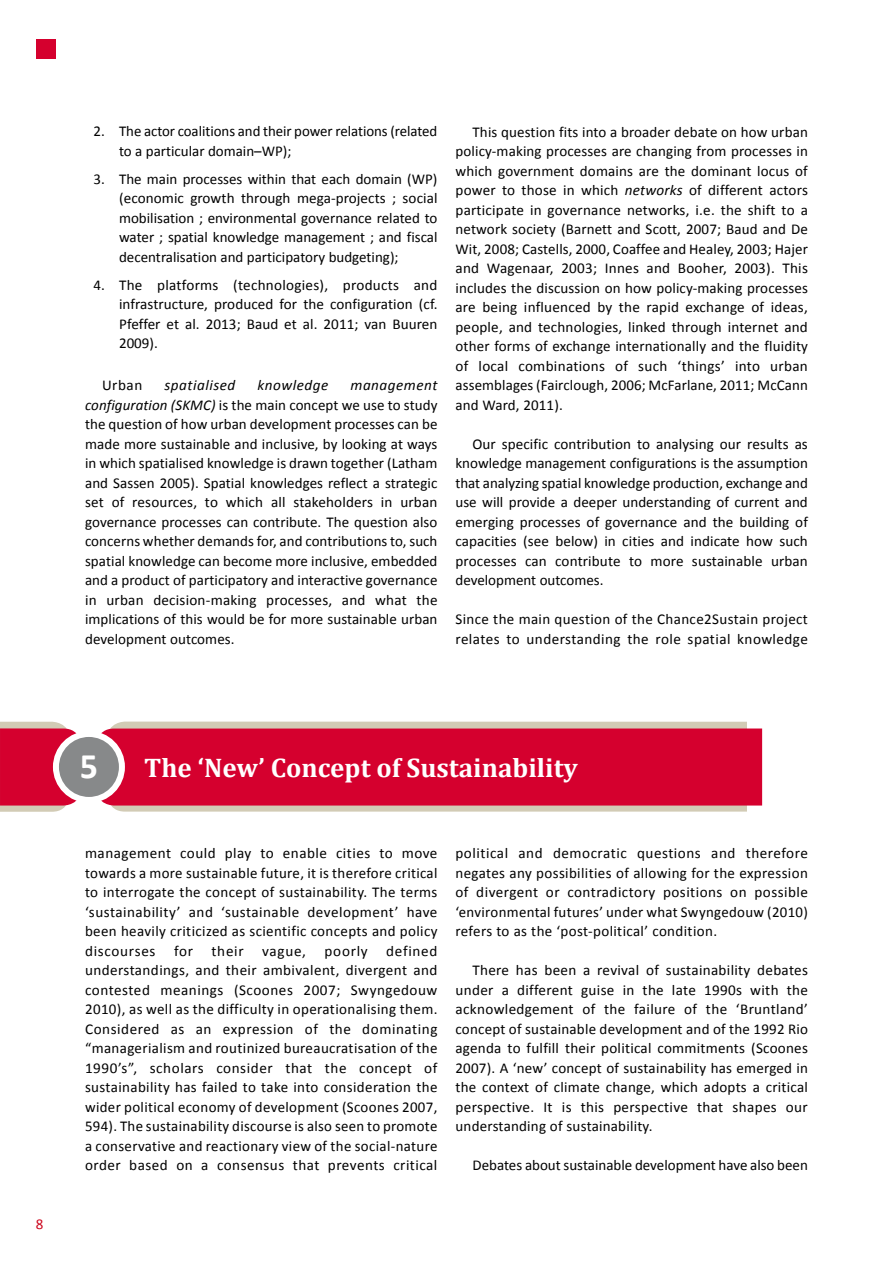
<style>
.page{position:relative;width:893px;height:1263px;background:#fff}
.page>*{position:absolute;margin:0;border:0;box-sizing:border-box;transform-origin:0 0}
.t1{font:700 36px "Calibri";color:#fff}
.t2{font:700 27px "Cambria";color:#fff}
.t3{font:15px/19.5px "Calibri";letter-spacing:.005em;color:#000;text-align:justify}
.t4{font:15px/19.5px "Calibri";letter-spacing:.025em;color:#000}
.t5{font:italic 15px "Calibri";letter-spacing:.035em;color:#000}
.t6{font:15px "Calibri";color:#cd071e}
.s1{font-style:italic}
</style>
<div class="page">
<svg style="left:110px;top:722px;width:637px;height:90px;background:#d3c4b1"></svg>
<div style="left:101px;top:728px;width:661px;height:77px;background:#d5002e"></div>
<svg style="left:0;top:722px;width:76px;height:90px;background:#d6294c"></svg>
<div style="left:56px;top:734px;width:66px;height:66px;background:#87898a;border-radius:50%"></div>
<div style="left:53px;top:731px;width:72px;height:72px;border:6px solid #fff;border-radius:50%"></div>
<div style="left:36px;top:39px;width:20px;height:19px;background:#d5002e"></div>
<p class="t3" style="left:119px;top:122px;width:320px;text-indent:-26px">2. The actor coalitions and their power relations (related to a particular domain–WP);</p>
<p class="t3" style="left:119px;top:169px;width:320px;text-indent:-26px">3. The main processes within that each domain (WP) (economic growth through mega-projects ; social mobilisation ; environmental governance related to water ; spatial knowledge management ; and fiscal decentralisation and participatory budgeting);</p>
<p class="t3" style="left:119px;top:275px;width:320px;text-indent:-25px">4. The platforms (technologies), products and infrastructure, produced for the configuration (cf.<br>Pfeffer et al. 2013; Baud et al. 2011; van Buuren 2009).</p>
<p class="t3" style="left:102px;top:375px;width:42px">Urban</p>
<p class="t5" style="left:164px;top:375px;width:72px">spatialised</p>
<p class="t5" style="left:257px;top:375px;width:72px">knowledge</p>
<p class="t3" style="left:85px;top:375px;width:354px;text-indent:265px"><span class="s1">management configuration (SKMC)</span> is the main concept we use to study the question of how urban development processes can be made more sustainable and inclusive, by looking at ways in which spatialised knowledge is drawn together (Latham and Sassen 2005). Spatial knowledges reflect a strategic set of resources, to which all stakeholders in urban governance processes can contribute. The question also concerns whether demands for, and contributions to, such spatial knowledge can become more inclusive, embedded and a product of participatory and interactive governance in urban decision-making processes, and what the implications of this would be for more sustainable urban development outcomes.</p>
<p class="t3" style="left:455px;top:122px;width:354px;text-indent:17px">This question fits into a broader debate on how urban policy-making processes are changing from processes in which government domains are the dominant locus of power to those in which <span class="s1">networks</span> of different actors participate in governance networks, i.e. the shift to a network society (Barnett and Scott, 2007; Baud and De Wit, 2008; Castells, 2000, Coaffee and Healey, 2003; Hajer and Wagenaar, 2003; Innes and Booher, 2003). This includes the discussion on how policy-making processes are being influenced by the rapid exchange of ideas, people, and technologies, linked through internet and other forms of exchange internationally and the fluidity of local combinations of such ‘things’ into urban assemblages (Fairclough, 2006; McFarlane, 2011; McCann and Ward, 2011).</p>
<p class="t3" style="left:455px;top:434px;width:354px;text-indent:17px">Our specific contribution to analysing our results as knowledge management configurations is the assumption that analyzing spatial knowledge production, exchange and use will provide a deeper understanding of current and emerging processes of governance and the building of capacities (see below) in cities and indicate how such processes can contribute to more sustainable urban development outcomes.</p>
<p class="t4" style="left:455px;top:609px;width:354px">Since the main question of the Chance2Sustain project relates to understanding the role spatial knowledge</p>
<p class="t6" style="left:36px;top:1214px;width:9px">8</p>
<h1 class="t1" style="left:80px;top:743px;width:20px">5</h1>
<h2 class="t2" style="left:144px;top:748px;width:435px">The ‘New’ Concept of Sustainability</h2>
<p class="t3" style="left:85px;top:843px;width:354px">management could play to enable cities to move towards a more sustainable future, it is therefore critical to interrogate the concept of sustainability. The terms ‘sustainability’ and ‘sustainable development’ have been heavily criticized as scientific concepts and policy discourses for their vague, poorly defined understandings, and their ambivalent, divergent and contested meanings (Scoones 2007; Swyngedouw 2010), as well as the difficulty in operationalising them.<br>Considered as an expression of the dominating “managerialism and routinized bureaucratisation of the 1990’s”, scholars consider that the concept of sustainability has failed to take into consideration the wider political economy of development (Scoones 2007, 594). The sustainability discourse is also seen to promote a conservative and reactionary view of the social-nature order based on a consensus that prevents critical</p>
<p class="t3" style="left:455px;top:843px;width:354px">political and democratic questions and therefore negates any possibilities of allowing for the expression of divergent or contradictory positions on possible ‘environmental futures’ under what Swyngedouw (2010) refers to as the ‘post-political’ condition.</p>
<p class="t3" style="left:455px;top:960px;width:354px;text-indent:17px">There has been a revival of sustainability debates under a different guise in the late 1990s with the acknowledgement of the failure of the ‘Bruntland’ concept of sustainable development and of the 1992 Rio agenda to fulfill their political commitments (Scoones 2007). A ‘new’ concept of sustainability has emerged in the context of climate change, which adopts a critical perspective. It is this perspective that shapes our understanding of sustainability.</p>
<p class="t3" style="left:472px;top:1155px;width:337px">Debates about sustainable development have also been</p>
</div>
